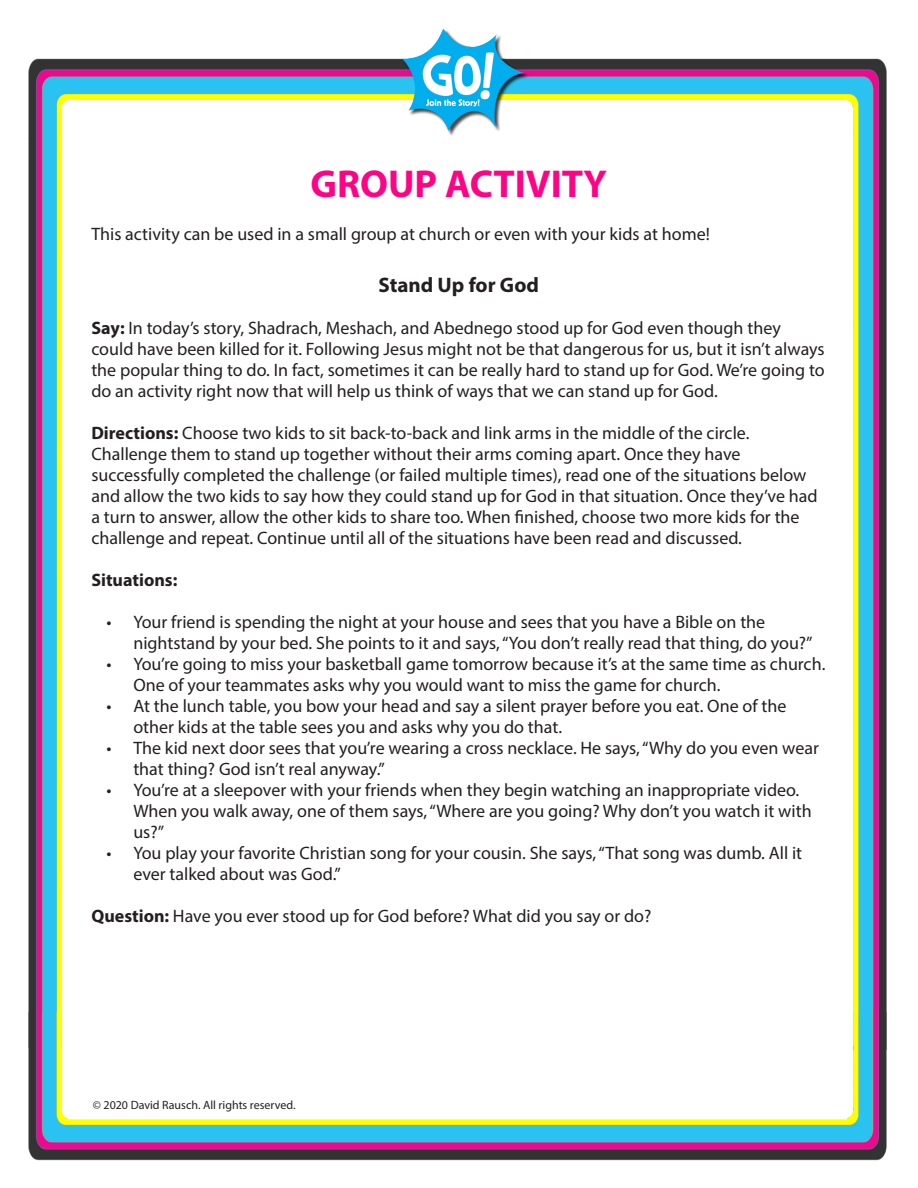
<style>
.page{position:relative;width:918px;height:1188px;background:#fff}
.page>*{position:absolute;margin:0;border:0;box-sizing:border-box;transform-origin:0 0}
.t1{font:700 39px "Myriad Pro";color:#ff0386}
.t2{font:700 21px "Myriad Pro";color:#231f20}
.t3{font:18px/21px "Myriad Pro";color:#231f20}
.t4{font:700 18px "Myriad Pro";color:#231f20}
.t5{font:12px "Myriad Pro";color:#231f20}
.s1{font-weight:700}
</style>
<div class="page">
<img style="left:28px;top:29px;width:859px;height:1132px">
<p class="t1" style="left:310px;top:158px;width:298px">GROUP ACTIVITY</p>
<p class="t3" style="left:91px;top:223px;width:620px">This activity can be used in a small group at church or even with your kids at home!</p>
<p class="t2" style="left:378px;top:272px;width:162px">Stand Up for God</p>
<p class="t3" style="left:91px;top:318px;width:735px"><span class="s1">Say:</span> In today’s story, Shadrach, Meshach, and Abednego stood up for God even though they could have been killed for it. Following Jesus might not be that dangerous for us, but it isn’t always the popular thing to do. In fact, sometimes it can be really hard to stand up for God. We’re going to do an activity right now that will help us think of ways that we can stand up for God.</p>
<p class="t3" style="left:91px;top:423px;width:728px"><span class="s1">Directions:</span> Choose two kids to sit back-to-back and link arms in the middle of the circle.<br>Challenge them to stand up together without their arms coming apart. Once they have successfully completed the challenge (or failed multiple times), read one of the situations below and allow the two kids to say how they could stand up for God in that situation. Once they’ve had a turn to answer, allow the other kids to share too. When finished, choose two more kids for the challenge and repeat. Continue until all of the situations have been read and discussed.</p>
<p class="t4" style="left:91px;top:569px;width:88px">Situations:</p>
<p class="t3" style="left:133px;top:612px;width:681px;text-indent:-27px">• Your friend is spending the night at your house and sees that you have a Bible on the nightstand by your bed. She points to it and says, “You don’t really read that thing, do you?”</p>
<p class="t3" style="left:133px;top:654px;width:694px;text-indent:-27px">• You’re going to miss your basketball game tomorrow because it’s at the same time as church.<br>One of your teammates asks why you would want to miss the game for church.</p>
<p class="t3" style="left:133px;top:696px;width:655px;text-indent:-27px">• At the lunch table, you bow your head and say a silent prayer before you eat. One of the other kids at the table sees you and asks why you do that.</p>
<p class="t3" style="left:133px;top:738px;width:687px;text-indent:-27px">• The kid next door sees that you’re wearing a cross necklace. He says, “Why do you even wear that thing? God isn’t real anyway.”</p>
<p class="t3" style="left:133px;top:780px;width:680px;text-indent:-27px">• You’re at a sleepover with your friends when they begin watching an inappropriate video.<br>When you walk away, one of them says, “Where are you going? Why don’t you watch it with us?”</p>
<p class="t3" style="left:133px;top:843px;width:670px;text-indent:-27px">• You play your favorite Christian song for your cousin. She says, “That song was dumb. All it ever talked about was God.”</p>
<p class="t3" style="left:91px;top:906px;width:562px"><span class="s1">Question:</span> Have you ever stood up for God before? What did you say or do?</p>
<p class="t5" style="left:93px;top:1098px;width:204px">© 2020 David Rausch. All rights reserved.</p>
</div>
